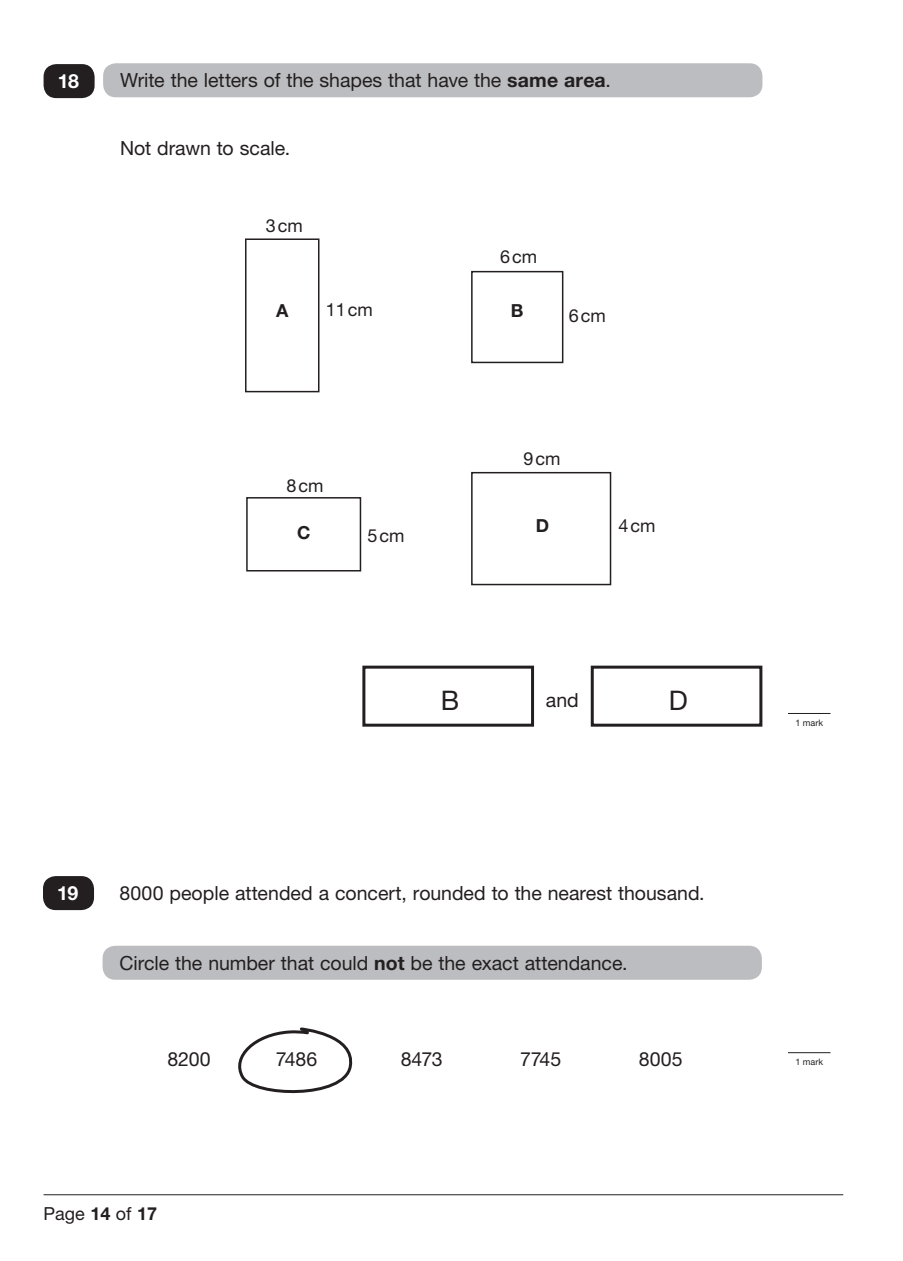
<style>
.page{position:relative;width:903px;height:1261px;background:#fff}
.page>*{position:absolute;margin:0;border:0;box-sizing:border-box;transform-origin:0 0}
.t1{font:27px "Helvetica Neue LT Std";color:#231f20}
.t2{font:19.5px "Helvetica Neue LT Std";color:#231f20}
.t3{font:700 19.5px "Helvetica Neue LT Std";color:#fff}
.t4{font:18px "Helvetica Neue LT Std";color:#231f20}
.t5{font:700 18px "Helvetica Neue LT Std";color:#231f20}
.t6{font:9px "Helvetica Neue LT Std";color:#231f20}
.s1{font-weight:700}
</style>
<div class="page">
<hr style="left:44px;top:1194px;width:799px;height:1px;background:#231f20">
<div style="left:362px;top:666px;width:172px;height:61px;border:3px solid #231f20"></div>
<div style="left:591px;top:666px;width:171px;height:61px;border:3px solid #231f20"></div>
<hr style="left:788px;top:713px;width:42px;height:1px;background:#231f20">
<hr style="left:788px;top:1052px;width:42px;height:1px;background:#231f20">
<div style="left:44px;top:64px;width:51px;height:34px;background:#231f20;border-radius:13px"></div>
<div style="left:103px;top:63px;width:659px;height:34px;background:#bcbdc0;border-radius:13px"></div>
<div style="left:245px;top:238px;width:74px;height:154px;border:2px solid #231f20"></div>
<div style="left:471px;top:271px;width:92px;height:92px;border:2px solid #231f20"></div>
<div style="left:246px;top:497px;width:115px;height:74px;border:2px solid #231f20"></div>
<div style="left:471px;top:472px;width:140px;height:113px;border:2px solid #231f20"></div>
<div style="left:43px;top:876px;width:51px;height:34px;background:#231f20;border-radius:13px"></div>
<div style="left:103px;top:946px;width:659px;height:34px;background:#bcbdc0;border-radius:13px"></div>
<svg style="left:238px;top:1027px;width:115px;height:67px"></svg>
<p class="t3" style="left:58px;top:74px;width:23px">18</p>
<p class="t2" style="left:120px;top:73px;width:492px">Write the letters of the shapes that have the <span class="s1">same area</span>.</p>
<p class="t2" style="left:120px;top:141px;width:172px">Not drawn to scale.</p>
<p class="t4" style="left:266px;top:215px;width:39px">3cm</p>
<p class="t4" style="left:500px;top:247px;width:39px">6cm</p>
<p class="t4" style="left:326px;top:299px;width:49px">11cm</p>
<p class="t5" style="left:276px;top:304px;width:14px">A</p>
<p class="t5" style="left:511px;top:304px;width:14px">B</p>
<p class="t4" style="left:569px;top:305px;width:39px">6cm</p>
<p class="t4" style="left:286px;top:475px;width:39px">8cm</p>
<p class="t5" style="left:297px;top:526px;width:15px">C</p>
<p class="t4" style="left:367px;top:525px;width:39px">5cm</p>
<p class="t4" style="left:523px;top:448px;width:39px">9cm</p>
<p class="t5" style="left:536px;top:518px;width:15px">D</p>
<p class="t4" style="left:618px;top:516px;width:39px">4cm</p>
<h1 class="t1" style="left:441px;top:690px;width:20px">B</h1>
<h1 class="t1" style="left:669px;top:690px;width:21px">D</h1>
<p class="t2" style="left:546px;top:693px;width:34px">and</p>
<p class="t3" style="left:57px;top:886px;width:23px">19</p>
<p class="t2" style="left:120px;top:886px;width:586px">8000 people attended a concert, rounded to the nearest thousand.</p>
<p class="t2" style="left:120px;top:955px;width:509px">Circle the number that could <span class="s1">not</span> be the exact attendance.</p>
<p class="t2" style="left:167px;top:1052px;width:45px">8200</p>
<p class="t2" style="left:276px;top:1052px;width:43px">7486</p>
<p class="t2" style="left:401px;top:1052px;width:43px">8473</p>
<p class="t2" style="left:520px;top:1052px;width:43px">7745</p>
<p class="t2" style="left:639px;top:1052px;width:45px">8005</p>
<p class="t4" style="left:44px;top:1207px;width:115px">Page <span class="s1">14</span> of <span class="s1">17</span></p>
<p class="t6" style="left:795px;top:719px;width:29px">1 mark</p>
<p class="t6" style="left:795px;top:1058px;width:29px">1 mark</p>
</div>
